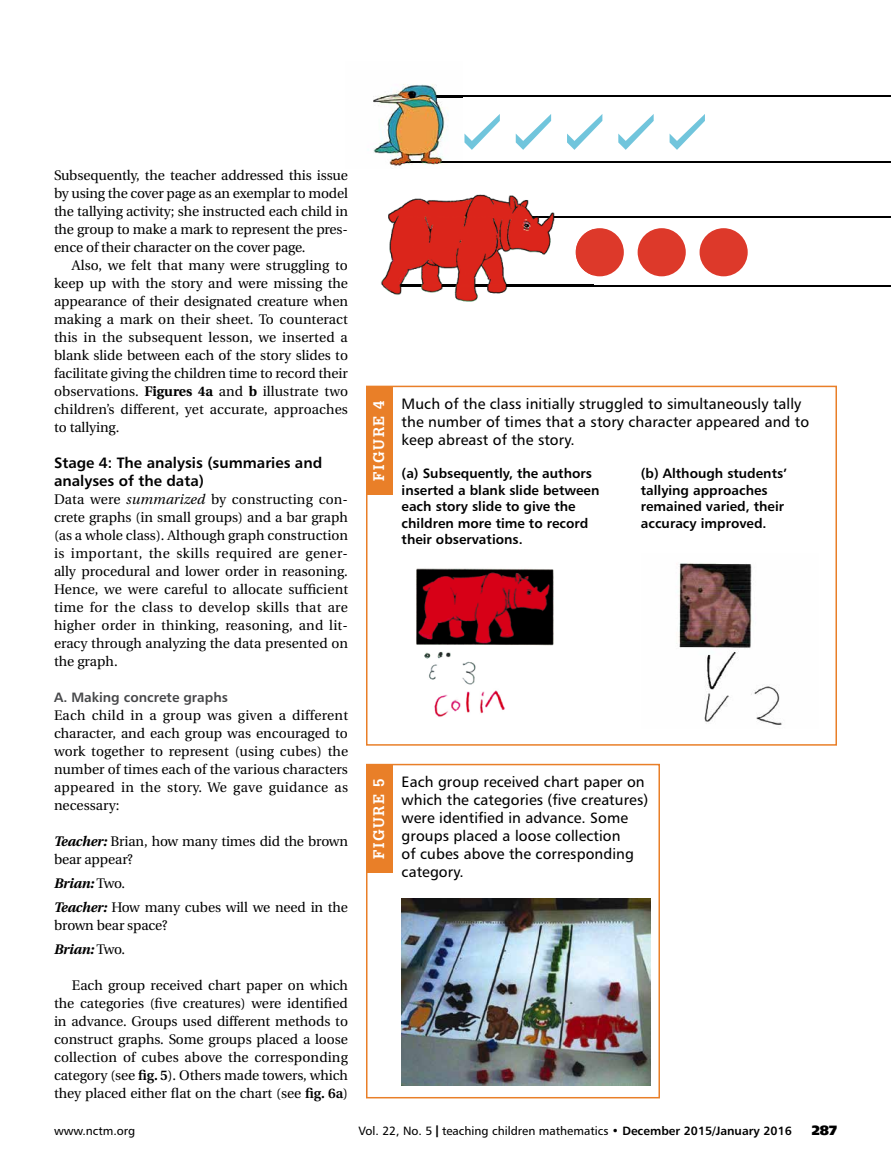
<style>
.page{position:relative;width:891px;height:1175px;background:#fff}
.page>*{position:absolute;margin:0;border:0;box-sizing:border-box;transform-origin:0 0}
.t1{font:15px/18px "Humanist 777 BT Roman B";letter-spacing:.005em;color:#000}
.t2{font:15px/18px "Humanist 777 BT Bold B";color:#000}
.t3{font:700 15px "Glypha";letter-spacing:.1em;color:#fff}
.t4{font:13.8px/18px "Utopia";letter-spacing:-.005em;color:#000;text-align:justify}
.t5{font:13.5px/16.5px "Humanist 777 BT Bold B";color:#000}
.t6{font:13.5px "Humanist 777 BT Bold B";color:#464749}
.t7{font:13.5px "Humanist 777 BT Extra Black B";color:#000}
.t8{font:12px "Humanist 777 BT Roman B";color:#000}
.s1{font-weight:700}
.s2{font-style:italic}
.s3{font-weight:700;font-style:italic}
.s4{font-weight:600}
.s5{font-family:"Interstate";font-weight:700}
.s6{font-family:"Humanist 777 BT Bold B"}
</style>
<div class="page">
<hr style="left:407px;top:216px;width:484px;height:2px;background:#000">
<hr style="left:403px;top:95px;width:488px;height:2px;background:#000">
<hr style="left:399px;top:285px;width:492px;height:1px;background:#000">
<hr style="left:395px;top:161px;width:496px;height:2px;background:#000">
<img style="left:416px;top:568px;width:138px;height:149px">
<img style="left:678px;top:563px;width:104px;height:162px">
<div style="left:366px;top:386px;width:27px;height:108px;background:#e97f28"></div>
<div style="left:366px;top:386px;width:471px;height:359px;border:2px solid #e97f28"></div>
<div style="left:366px;top:764px;width:27px;height:108px;background:#e97f28"></div>
<div style="left:366px;top:764px;width:294px;height:334px;border:2px solid #e97f28"></div>
<img style="left:402px;top:898px;width:249px;height:187px">
<div style="left:700px;top:228px;width:48px;height:48px;background:#dd392a;border-radius:50%"></div>
<div style="left:638px;top:228px;width:48px;height:48px;background:#dd392a;border-radius:50%"></div>
<div style="left:576px;top:228px;width:48px;height:48px;background:#dd392a;border-radius:50%"></div>
<img style="left:381px;top:194px;width:212px;height:108px">
<img style="left:407px;top:216px;width:186px;height:2px">
<img style="left:399px;top:285px;width:194px;height:1px">
<img style="left:576px;top:229px;width:17px;height:46px">
<img style="left:373px;top:84px;width:90px;height:82px">
<img style="left:403px;top:95px;width:60px;height:2px">
<img style="left:395px;top:161px;width:68px;height:2px">
<svg style="left:464px;top:114px;width:36px;height:36px"></svg>
<svg style="left:618px;top:114px;width:36px;height:36px"></svg>
<svg style="left:516px;top:114px;width:35px;height:36px"></svg>
<svg style="left:567px;top:114px;width:35px;height:36px"></svg>
<svg style="left:670px;top:114px;width:35px;height:36px"></svg>
<p class="t4" style="left:54px;top:167px;width:296px">Subsequently, the teacher addressed this issue by using the cover page as an exemplar to model the tallying activity; she instructed each child in the group to make a mark to represent the pres&shy;ence of their character on the cover page.</p>
<p class="t4" style="left:54px;top:257px;width:296px;text-indent:18px">Also, we felt that many were struggling to keep up with the story and were missing the appearance of their designated creature when making a mark on their sheet. To counteract this in the subsequent lesson, we inserted a blank slide between each of the story slides to facilitate giving the children time to record their observations. <span class="s1">Figures 4a</span> and <span class="s1">b</span> illustrate two children’s different, yet accurate, approaches to tallying.</p>
<p class="t2" style="left:54px;top:453px;width:270px">Stage 4: The analysis (summaries and analyses of the data)</p>
<p class="t4" style="left:54px;top:491px;width:296px">Data were <span class="s2">summarized</span> by constructing con&shy;crete graphs (in small groups) and a bar graph (as a whole class). Although graph construction is important, the skills required are gener&shy;ally procedural and lower order in reasoning.<br>Hence, we were careful to allocate sufficient time for the class to develop skills that are higher order in thinking, reasoning, and lit&shy;eracy through analyzing the data presented on the graph.</p>
<p class="t6" style="left:54px;top:689px;width:175px">A. Making concrete graphs</p>
<p class="t4" style="left:54px;top:707px;width:296px">Each child in a group was given a different character, and each group was encouraged to work together to represent (using cubes) the number of times each of the various characters appeared in the story. We gave guidance as necessary:</p>
<p class="t4" style="left:54px;top:833px;width:296px"><span class="s3">Teacher:</span> Brian, how many times did the brown bear appear?</p>
<p class="t4" style="left:54px;top:872px;width:296px;line-height:24px"><span class="s3">Brian:</span> Two.<br><span class="s3">Teacher:</span> How many cubes will we need in the</p>
<p class="t4" style="left:54px;top:914px;width:115px;line-height:24px">brown bear space?<br><span class="s3">Brian:</span> Two.</p>
<p class="t4" style="left:54px;top:977px;width:296px;text-indent:18px">Each group received chart paper on which the categories (five creatures) were identified in advance. Groups used different methods to construct graphs. Some groups placed a loose collection of cubes above the corresponding category (see <span class="s4">fig. 5</span>). Others made towers, which they placed either flat on the chart (see <span class="s4">fig. 6a</span>)</p>
<p class="t3" style="left:370px;top:481px;width:82px;rotate:-90deg">FIGURE 4</p>
<p class="t1" style="left:402px;top:394px;width:409px">Much of the class initially struggled to simultaneously tally the number of times that a story character appeared and to keep abreast of the story.</p>
<p class="t5" style="left:402px;top:465px;width:199px">(a) Subsequently, the authors inserted a blank slide between each story slide to give the children more time to record their observations.</p>
<p class="t5" style="left:641px;top:465px;width:148px">(b) Although students’ tallying approaches remained varied, their accuracy improved.</p>
<p class="t3" style="left:370px;top:859px;width:82px;rotate:-90deg">FIGURE 5</p>
<p class="t1" style="left:402px;top:772px;width:248px">Each group received chart paper on which the categories (five creatures) were identified in advance. Some groups placed a loose collection<br>of cubes above the corresponding category.</p>
<p class="t8" style="left:54px;top:1123px;width:83px">www.nctm.org</p>
<p class="t8" style="left:358px;top:1123px;width:435px">Vol. 22, No. 5 <span class="s5">|</span> teaching children mathematics • <span class="s6">December 2015/January 2016</span></p>
<p class="t7" style="left:812px;top:1121px;width:27px">287</p>
</div>
